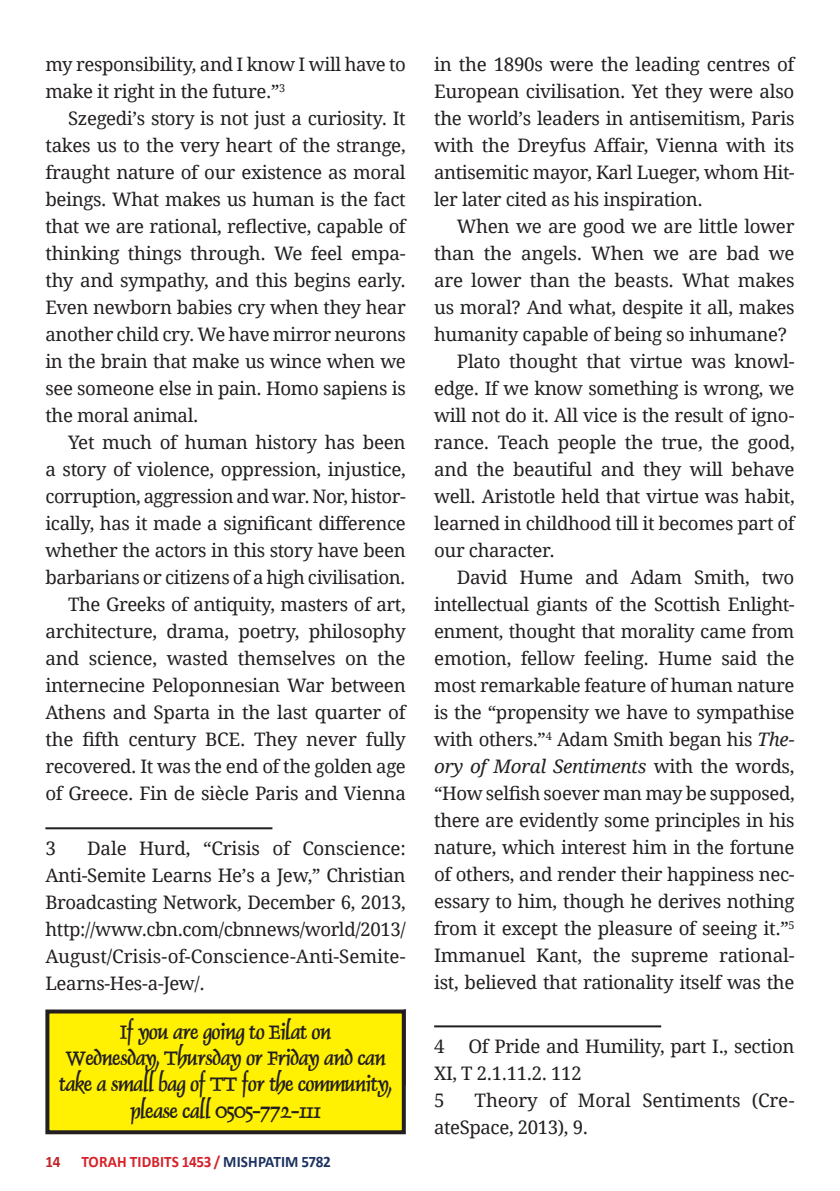
<style>
.page{position:relative;width:840px;height:1191px;background:#fff}
.page>*{position:absolute;margin:0;border:0;box-sizing:border-box;transform-origin:0 0}
.t1{font:700 22px/26.4px "Dolphin";letter-spacing:-.01em;color:#231f20;text-align:center}
.MAIN_TEXT{font:18.6px/27px "Droid Serif";letter-spacing:-.02em;color:#231f20;text-align:justify}
.t2{font:700 16px "Calibri";letter-spacing:.01em;color:#d5222a;scale:.95 1}
.s1{color:#bd2327}
.s2{color:#1c3260}
.s3{font-style:italic}
</style>
<div class="page">
<hr style="left:434px;top:1025px;width:226px;height:2px;background:#231f20">
<hr style="left:45px;top:827px;width:227px;height:2px;background:#231f20">
<div style="left:47px;top:1011px;width:356px;height:121px;background:#fff101"></div>
<div style="left:45px;top:1009px;width:360px;height:125px;border:4px solid #231f20"></div>
<p class="MAIN_TEXT" style="left:45px;top:51px;width:362px">my responsibility, and I know I will have to make it right in the future.”<sup>3</sup></p>
<p class="MAIN_TEXT" style="left:45px;top:105px;width:362px;text-indent:23px">Szegedi’s story is not just a curiosity. It takes us to the very heart of the strange, fraught nature of our existence as moral beings. What makes us human is the fact that we are rational, reflective, capable of thinking things through. We feel empa&shy;thy and sympathy, and this begins early.<br>Even newborn babies cry when they hear another child cry. We have mirror neurons in the brain that make us wince when we see someone else in pain. Homo sapiens is the moral animal.</p>
<p class="MAIN_TEXT" style="left:45px;top:429px;width:362px;text-indent:23px">Yet much of human history has been a story of violence, oppression, injustice, corruption, aggression and war. Nor, histor&shy;ically, has it made a significant difference whether the actors in this story have been barbarians or citizens of a high civilisation.</p>
<p class="MAIN_TEXT" style="left:45px;top:591px;width:362px;text-indent:23px">The Greeks of antiquity, masters of art, architecture, drama, poetry, philosophy and science, wasted themselves on the internecine Peloponnesian War between Athens and Sparta in the last quarter of the fifth century BCE. They never fully recovered. It was the end of the golden age of Greece. Fin de siècle Paris and Vienna</p>
<p class="MAIN_TEXT" style="left:45px;top:835px;width:362px;text-indent:42px">Dale Hurd, “Crisis of Conscience:<br>Anti-Semite Learns He’s a Jew,” Christian Broadcasting Network, December 6, 2013, http://www.cbn.com/cbnnews/world/2013/ August/Crisis-of-Conscience-Anti-Semite-Learns-Hes-a-Jew/.</p>
<p class="t1" style="left:59px;top:1018px;width:334px">If you are going to Eilat on<br>Wednesday, Thursday or Friday and can take a small bag of TT for the community, please call 0505-772-111</p>
<p class="MAIN_TEXT" style="left:45px;top:835px;width:12px">3</p>
<p class="t2" style="left:45px;top:1150px;width:302px"><span class="s1">14</span> TORAH TIDBITS 1453 / <span class="s2">MISHPATIM 5782</span></p>
<p class="MAIN_TEXT" style="left:434px;top:51px;width:361px">in the 1890s were the leading centres of European civilisation. Yet they were also the world’s leaders in antisemitism, Paris with the Dreyfus Affair, Vienna with its antisemitic mayor, Karl Lueger, whom Hit&shy;ler later cited as his inspiration.</p>
<p class="MAIN_TEXT" style="left:434px;top:213px;width:362px;text-indent:23px">When we are good we are little lower than the angels. When we are bad we are lower than the beasts. What makes us moral? And what, despite it all, makes humanity capable of being so inhumane?</p>
<p class="MAIN_TEXT" style="left:434px;top:348px;width:362px;text-indent:23px">Plato thought that virtue was knowl&shy;edge. If we know something is wrong, we will not do it. All vice is the result of igno&shy;rance. Teach people the true, the good, and the beautiful and they will behave well. Aristotle held that virtue was habit, learned in childhood till it becomes part of our character.</p>
<p class="MAIN_TEXT" style="left:434px;top:564px;width:362px;text-indent:23px">David Hume and Adam Smith, two intellectual giants of the Scottish Enlight&shy;enment, thought that morality came from emotion, fellow feeling. Hume said the most remarkable feature of human nature is the “propensity we have to sympathise with others.”<sup>4</sup> Adam Smith began his <span class="s3">The&shy;ory of Moral Sentiments</span> with the words, “How selfish soever man may be supposed, there are evidently some principles in his nature, which interest him in the fortune of others, and render their happiness nec&shy;essary to him, though he derives nothing from it except the pleasure of seeing it.”<sup>5<br></sup>Immanuel Kant, the supreme rational&shy;ist, believed that rationality itself was the</p>
<p class="MAIN_TEXT" style="left:434px;top:1033px;width:361px;text-indent:34px">Of Pride and Humility, part I., section<br>XI, T 2.1.11.2. 112</p>
<p class="MAIN_TEXT" style="left:434px;top:1087px;width:12px">5</p>
<p class="MAIN_TEXT" style="left:434px;top:1033px;width:12px">4</p>
<p class="MAIN_TEXT" style="left:434px;top:1087px;width:361px;text-indent:40px">Theory of Moral Sentiments (Cre&shy;ateSpace, 2013), 9.</p>
</div>
